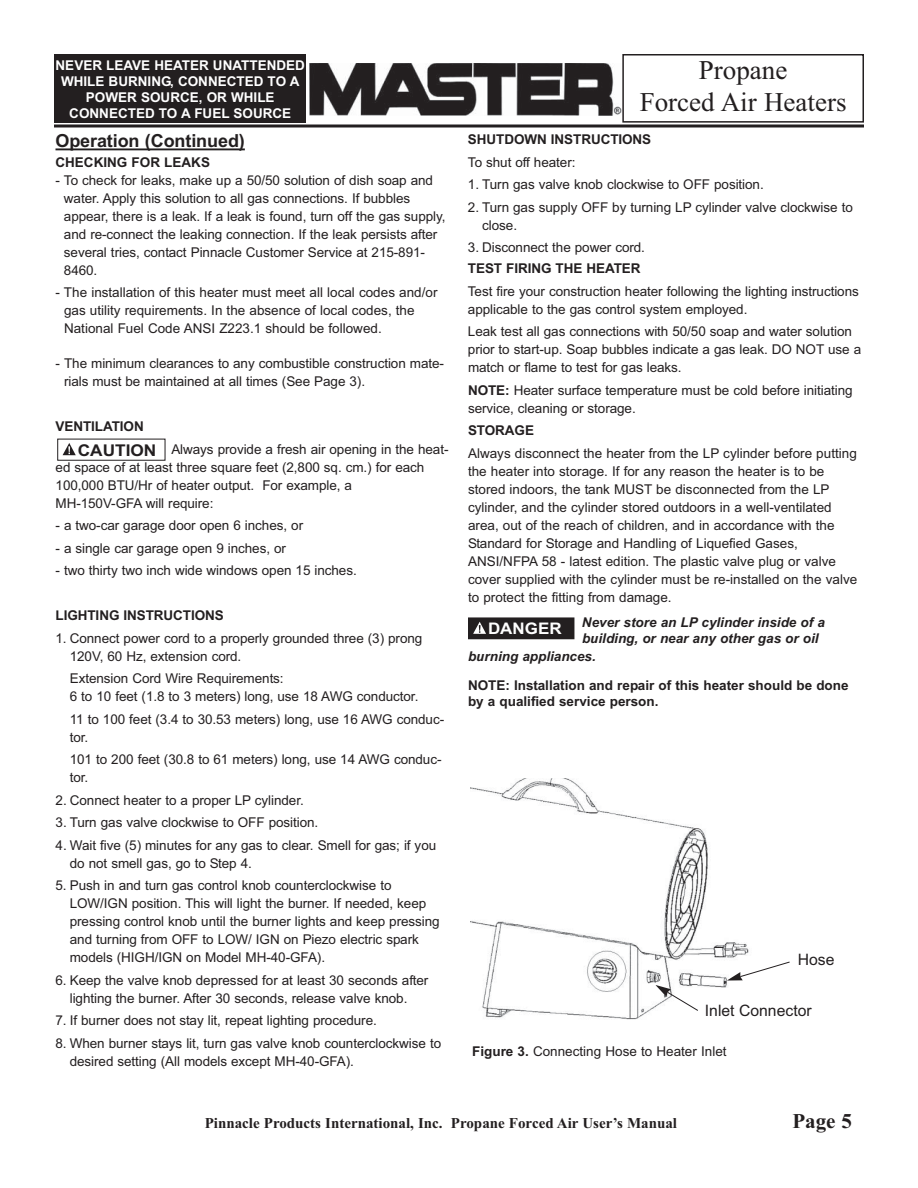
<style>
.page{position:relative;width:918px;height:1188px;background:#fff}
.page>*{position:absolute;margin:0;border:0;box-sizing:border-box;transform-origin:0 0}
.t1{font:27px/32.4px "Times New Roman";color:#231f20;text-align:center}
.t2{font:700 21px "Times New Roman";color:#231f20}
.t3{font:700 18px "Arial";letter-spacing:-.005em;color:#231f20}
.t4{font:700 16.2px "Arial";color:#231f20;scale:1.07 1}
.t5{font:700 15.9px "Arial";color:#fff;scale:1.07 1}
.t6{font:15.75px "Arial";color:#231f20}
.t7{font:700 15px "Times New Roman";color:#231f20}
.t8{font:13.5px/18px "Arial";letter-spacing:-.005em;color:#231f20}
.t9{font:700 13.5px/16.2px "Arial";color:#231f20}
.t10{font:700 13.5px/16.2px "Arial";color:#fff;text-align:center}
.t11{font:italic 700 13.5px "Arial";color:#231f20}
.s1{font-weight:700}
</style>
<div class="page">
<hr style="left:56px;top:148px;width:189px;height:2px;background:#231f20">
<img style="left:471px;top:779px;width:278px;height:241px">
<svg style="left:656px;top:985px;width:43px;height:26px"></svg>
<svg style="left:727px;top:961px;width:63px;height:20px"></svg>
<svg style="left:62px;top:443px;width:14px;height:12px"></svg>
<div style="left:622px;top:54px;width:242px;height:69px;border:2px solid #231f20"></div>
<svg style="left:54px;top:124px;width:810px;height:4px;background:#595657"></svg>
<div style="left:54px;top:54px;width:253px;height:69px;background:#231f20"></div>
<img style="left:310px;top:63px;width:311px;height:53px">
<svg style="left:468px;top:618px;width:107px;height:22px"></svg>
<div style="left:468px;top:618px;width:106px;height:21px;background:#231f20"></div>
<svg style="left:473px;top:622px;width:13px;height:12px"></svg>
<p class="t10" style="left:56px;top:58px;width:251px">NEVER LEAVE HEATER UNATTENDED<br>WHILE BURNING, CONNECTED TO A<br>POWER SOURCE, OR WHILE<br>CONNECTED TO A FUEL SOURCE</p>
<h3 class="t3" style="left:56px;top:134px;width:191px">Operation (Continued)</h3>
<p class="t9" style="left:56px;top:155px;width:156px">CHECKING FOR LEAKS</p>
<p class="t8" style="left:64px;top:172px;width:383px;text-indent:-8px">- To check for leaks, make up a 50/50 solution of dish soap and water. Apply this solution to all gas connections. If bubbles appear, there is a leak. If a leak is found, turn off the gas supply, and re-connect the leaking connection. If the leak persists after several tries, contact Pinnacle Customer Service at 215-891- 8460.</p>
<p class="t8" style="left:64px;top:285px;width:375px;text-indent:-8px">- The installation of this heater must meet all local codes and/or gas utility requirements. In the absence of local codes, the<br>National Fuel Code ANSI Z223.1 should be followed.</p>
<p class="t8" style="left:64px;top:356px;width:382px;text-indent:-8px">- The minimum clearances to any combustible construction mate&shy;rials must be maintained at all times (See Page 3).</p>
<p class="t9" style="left:56px;top:420px;width:90px">VENTILATION</p>
<p class="t8" style="left:56px;top:441px;width:395px;text-indent:116px">Always provide a fresh air opening in the heat&shy;ed space of at least three square feet (2,800 sq. cm.) for each 100,000 BTU/Hr of heater output. For example, a<br>MH-150V-GFA will require:</p>
<p class="t8" style="left:56px;top:518px;width:249px">- a two-car garage door open 6 inches, or</p>
<p class="t8" style="left:56px;top:540px;width:232px">- a single car garage open 9 inches, or</p>
<p class="t8" style="left:56px;top:563px;width:303px">- two thirty two inch wide windows open 15 inches.</p>
<p class="t9" style="left:56px;top:609px;width:170px">LIGHTING INSTRUCTIONS</p>
<p class="t8" style="left:70px;top:630px;width:354px;text-indent:-14px">1. Connect power cord to a properly grounded three (3) prong<br>120V, 60 Hz, extension cord.</p>
<p class="t8" style="left:70px;top:671px;width:350px">Extension Cord Wire Requirements:<br>6 to 10 feet (1.8 to 3 meters) long, use 18 AWG conductor.</p>
<p class="t8" style="left:70px;top:711px;width:376px">11 to 100 feet (3.4 to 30.53 meters) long, use 16 AWG conduc&shy;tor.</p>
<p class="t8" style="left:70px;top:752px;width:373px">101 to 200 feet (30.8 to 61 meters) long, use 14 AWG conduc&shy;tor.</p>
<p class="t8" style="left:56px;top:792px;width:250px">2. Connect heater to a proper LP cylinder.</p>
<p class="t8" style="left:56px;top:815px;width:264px">3. Turn gas valve clockwise to OFF position.</p>
<p class="t8" style="left:70px;top:837px;width:368px;text-indent:-14px">4. Wait five (5) minutes for any gas to clear. Smell for gas; if you do not smell gas, go to Step 4.</p>
<p class="t8" style="left:70px;top:878px;width:371px;text-indent:-14px">5. Push in and turn gas control knob counterclockwise to LOW/IGN position. This will light the burner. If needed, keep pressing control knob until the burner lights and keep pressing and turning from OFF to LOW/ IGN on Piezo electric spark models (HIGH/IGN on Model MH-40-GFA).</p>
<p class="t8" style="left:56px;top:972px;width:374px;text-align:center">6. Keep the valve knob depressed for at least 30 seconds after lighting the burner. After 30 seconds, release valve knob.</p>
<p class="t8" style="left:56px;top:1013px;width:323px">7. If burner does not stay lit, repeat lighting procedure.</p>
<p class="t8" style="left:70px;top:1035px;width:373px;text-indent:-14px">8. When burner stays lit, turn gas valve knob counterclockwise to desired setting (All models except MH-40-GFA).</p>
<p class="t4" style="left:78px;top:444px;width:75px">CAUTION</p>
<h1 class="t1" style="left:640px;top:53px;width:208px">Propane<br>Forced Air Heaters</h1>
<p class="t9" style="left:468px;top:133px;width:185px">SHUTDOWN INSTRUCTIONS</p>
<p class="t8" style="left:468px;top:154px;width:109px">To shut off heater:</p>
<p class="t8" style="left:468px;top:177px;width:297px">1. Turn gas valve knob clockwise to OFF position.</p>
<p class="t8" style="left:482px;top:199px;width:372px;text-indent:-14px">2. Turn gas supply OFF by turning LP cylinder valve clockwise to close.</p>
<p class="t8" style="left:468px;top:240px;width:179px">3. Disconnect the power cord.</p>
<p class="t9" style="left:468px;top:262px;width:174px">TEST FIRING THE HEATER</p>
<p class="t8" style="left:468px;top:283px;width:392px">Test fire your construction heater following the lighting instructions applicable to the gas control system employed.</p>
<p class="t8" style="left:468px;top:324px;width:395px">Leak test all gas connections with 50/50 soap and water solution prior to start-up. Soap bubbles indicate a gas leak. DO NOT use a match or flame to test for gas leaks.</p>
<p class="t8" style="left:468px;top:382px;width:386px"><span class="s1">NOTE:</span> Heater surface temperature must be cold before initiating service, cleaning or storage.</p>
<p class="t9" style="left:468px;top:424px;width:68px">STORAGE</p>
<p class="t8" style="left:468px;top:445px;width:391px">Always disconnect the heater from the LP cylinder before putting the heater into storage. If for any reason the heater is to be stored indoors, the tank MUST be disconnected from the LP cylinder, and the cylinder stored outdoors in a well-ventilated area, out of the reach of children, and in accordance with the Standard for Storage and Handling of Liquefied Gases, ANSI/NFPA 58 - latest edition. The plastic valve plug or valve cover supplied with the cylinder must be re-installed on the valve to protect the fitting from damage.</p>
<p class="t11" style="left:582px;top:618px;width:244px">Never store an LP cylinder inside of a</p>
<p class="t11" style="left:582px;top:634px;width:238px">building, or near any other gas or oil</p>
<p class="t11" style="left:468px;top:651px;width:129px">burning appliances.</p>
<p class="t9" style="left:468px;top:679px;width:382px">NOTE: Installation and repair of this heater should be done by a qualified service person.</p>
<p class="t5" style="left:488px;top:623px;width:70px">DANGER</p>
<p class="t6" style="left:798px;top:954px;width:38px">Hose</p>
<p class="t6" style="left:705px;top:1005px;width:108px">Inlet Connector</p>
<p class="t8" style="left:472px;top:1043px;width:256px"><span class="s1">Figure 3.</span> Connecting Hose to Heater Inlet</p>
<p class="t7" style="left:205px;top:1118px;width:474px">Pinnacle Products International, Inc. Propane Forced Air User’s Manual</p>
<h2 class="t2" style="left:792px;top:1114px;width:61px">Page 5</h2>
</div>
